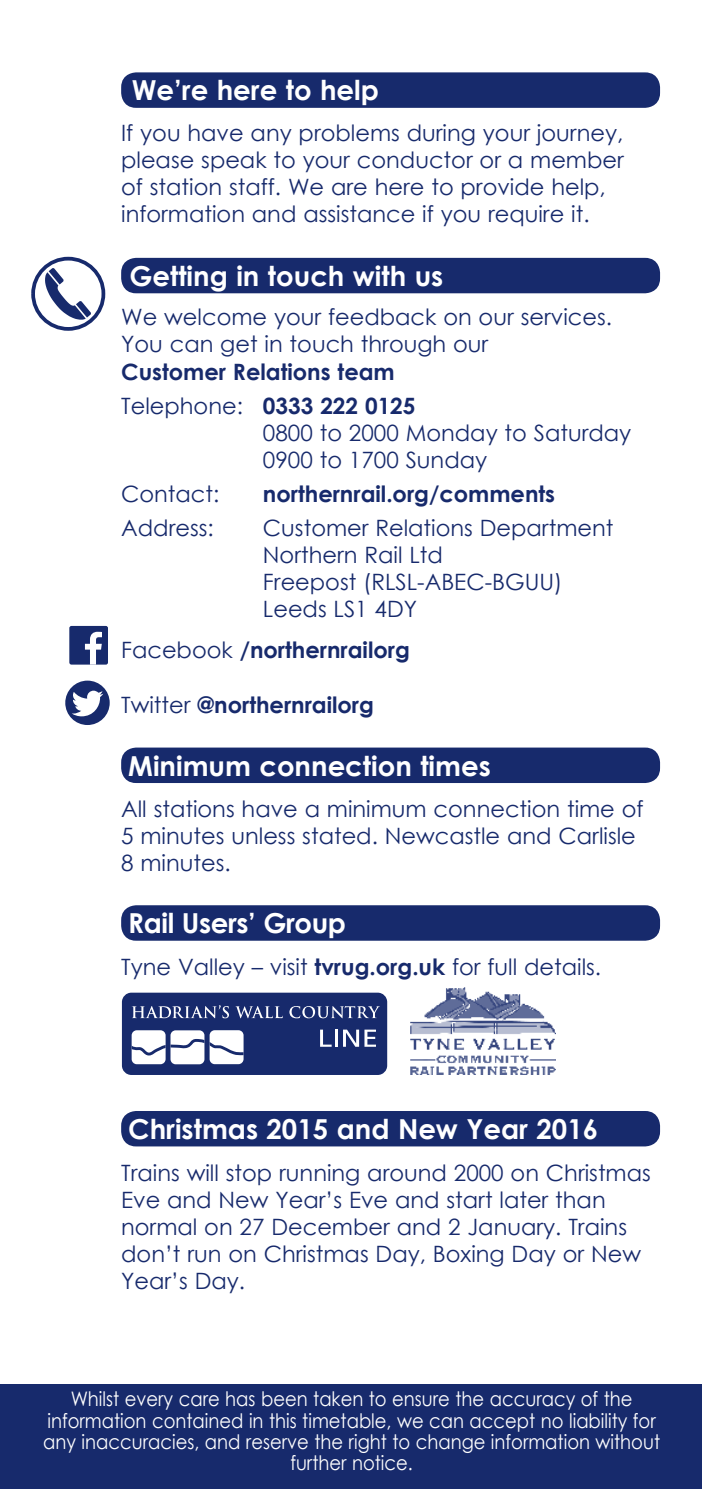
<style>
.page{position:relative;width:702px;height:1489px;background:#fff}
.page>*{position:absolute;margin:0;border:0;box-sizing:border-box;transform-origin:0 0}
.t1{font:700 27.5px "Century Gothic";color:#fff}
.t2{font:22.5px/27px "Century Gothic";color:#172a6c}
.t3{font:700 22.5px/34px "Century Gothic";color:#172a6c}
.t4{font:20px/21.2px "Century Gothic";color:#fff;text-align:center;scale:.9 1}
.s1{font-weight:400}
.s2{font-weight:700}
</style>
<div class="page">
<div style="left:121px;top:72px;width:539px;height:36px;background:#172a6c;border-radius:15px"></div>
<div style="left:121px;top:258px;width:539px;height:35px;background:#172a6c;border-radius:15px"></div>
<div style="left:121px;top:747px;width:539px;height:36px;background:#172a6c;border-radius:15px"></div>
<div style="left:121px;top:905px;width:539px;height:35px;background:#172a6c;border-radius:15px"></div>
<div style="left:121px;top:1110px;width:539px;height:36px;background:#172a6c;border-radius:15px"></div>
<svg style="left:33px;top:259px;width:70px;height:70px"></svg>
<div style="left:31px;top:257px;width:74px;height:74px;border:4px solid #172a6c;border-radius:50%"></div>
<svg style="left:45px;top:268px;width:46px;height:52px"></svg>
<div style="left:66px;top:681px;width:43px;height:43px;background:#172a6c;border-radius:50%"></div>
<div style="left:65px;top:680px;width:45px;height:45px;border:2px solid #172a6c;border-radius:50%"></div>
<svg style="left:72px;top:690px;width:31px;height:26px"></svg>
<div style="left:69px;top:626px;width:39px;height:38px;background:#172a6c;border-radius:2px"></div>
<svg style="left:85px;top:631px;width:17px;height:33px"></svg>
<div style="left:122px;top:992px;width:265px;height:82px;background:#172a6c;border-radius:9px"></div>
<div style="left:132px;top:1030px;width:34px;height:34px;background:#fff;border-radius:5px"></div>
<div style="left:170px;top:1030px;width:34px;height:34px;background:#fff;border-radius:5px"></div>
<div style="left:209px;top:1030px;width:34px;height:34px;background:#fff;border-radius:5px"></div>
<svg style="left:132px;top:1037px;width:111px;height:19px"></svg>
<svg style="left:132px;top:1005px;width:97px;height:13px"></svg>
<svg style="left:235px;top:1006px;width:48px;height:12px"></svg>
<svg style="left:289px;top:1006px;width:91px;height:12px"></svg>
<svg style="left:320px;top:1029px;width:11px;height:17px"></svg>
<hr style="left:335px;top:1029px;width:3px;height:17px;background:#fff">
<svg style="left:343px;top:1029px;width:33px;height:17px"></svg>
<img style="left:410px;top:987px;width:146px;height:87px">
<div style="left:1px;top:1384px;width:701px;height:104px;background:#172a6c"></div>
<p class="t1" style="left:132px;top:73px;width:249px">We’re here to help</p>
<p class="t2" style="left:121px;top:119px;width:504px">If you have any problems during your journey, please speak to your conductor or a member of station staff. We are here to provide help, information and assistance if you require it.</p>
<p class="t1" style="left:129px;top:258px;width:315px">Getting in touch with us</p>
<p class="t2" style="left:121px;top:303px;width:492px">We welcome your feedback on our services.<br>You can get in touch through our</p>
<p class="t3" style="left:121px;top:354px;width:296px">Customer Relations team<br><span class="s1">Telephone:</span> 0333 222 0125</p>
<p class="t2" style="left:263px;top:418px;width:370px">0800 to 2000 Monday to Saturday<br>0900 to 1700 Sunday</p>
<p class="t2" style="left:121px;top:480px;width:100px">Contact:</p>
<p class="t3" style="left:263px;top:476px;width:294px">northernrail.org/comments</p>
<p class="t2" style="left:121px;top:514px;width:94px">Address:</p>
<p class="t2" style="left:263px;top:514px;width:352px">Customer Relations Department<br>Northern Rail Ltd<br>Freepost (RLSL-ABEC-BGUU)<br>Leeds LS1 4DY</p>
<p class="t3" style="left:121px;top:632px;width:290px"><span class="s1">Facebook</span> /northernrailorg</p>
<p class="t3" style="left:121px;top:687px;width:254px"><span class="s1">Twitter</span> @northernrailorg</p>
<p class="t1" style="left:128px;top:748px;width:364px">Minimum connection times</p>
<p class="t2" style="left:121px;top:795px;width:524px">All stations have a minimum connection time of<br>5 minutes unless stated. Newcastle and Carlisle<br>8 minutes.</p>
<p class="t1" style="left:128px;top:906px;width:219px">Rail Users’ Group</p>
<p class="t2" style="left:121px;top:952px;width:481px">Tyne Valley – visit <span class="s2">tvrug.org.uk</span> for full details.</p>
<p class="t1" style="left:128px;top:1111px;width:471px">Christmas 2015 and New Year 2016</p>
<p class="t2" style="left:121px;top:1158px;width:531px">Trains will stop running around 2000 on Christmas Eve and New Year’s Eve and start later than normal on 27 December and 2 January. Trains don’t run on Christmas Day, Boxing Day or New Year’s Day.</p>
<p class="t4" style="left:43px;top:1387px;width:687px">Whilst every care has been taken to ensure the accuracy of the information contained in this timetable, we can accept no liability for any inaccuracies, and reserve the right to change information without further notice.</p>
</div>
